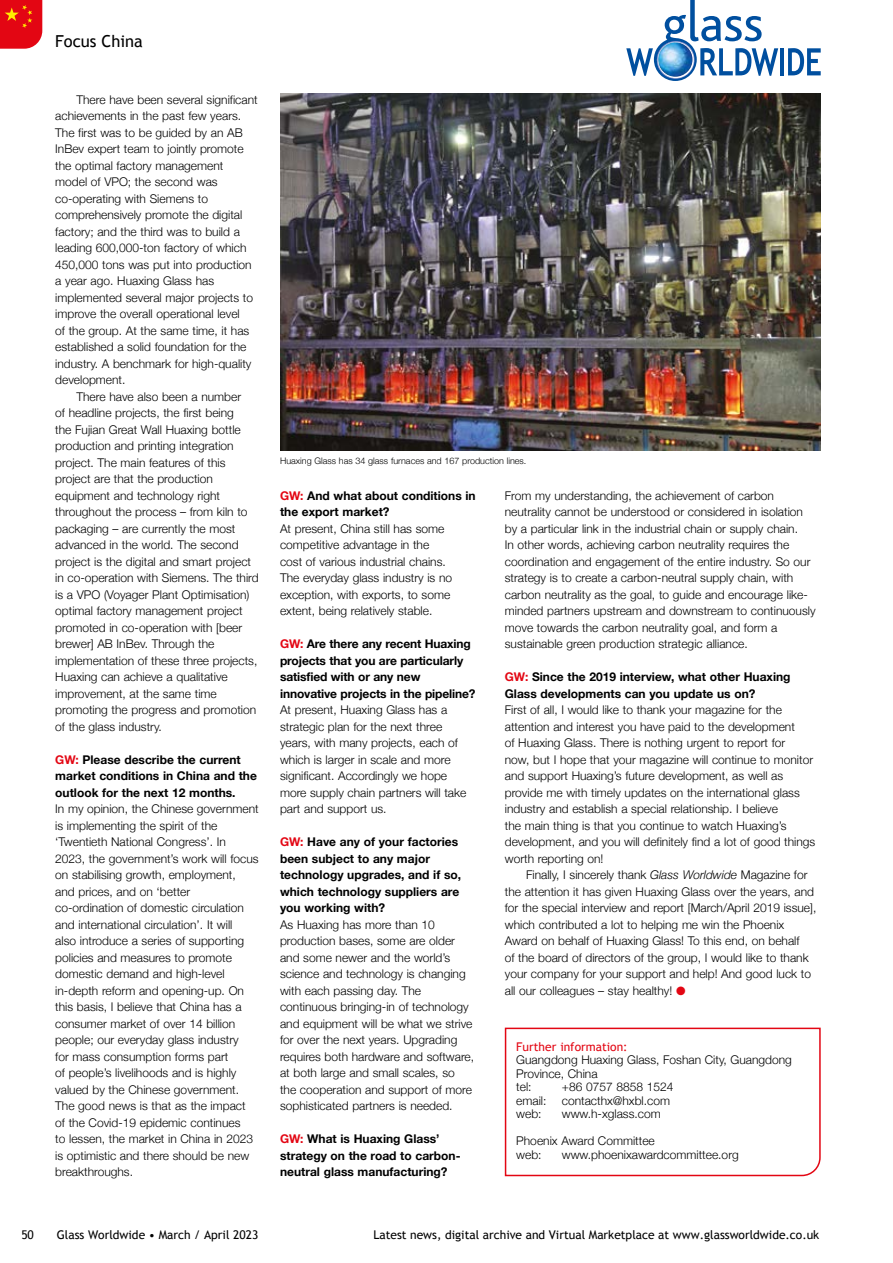
<style>
.page{position:relative;width:893px;height:1263px;background:#fff}
.page>*{position:absolute;margin:0;border:0;box-sizing:border-box;transform-origin:0 0}
.t1{font:16.5px "Trebuchet MS";color:#000}
.t2{font:300 12px/16.5px "Helvetica Neue";color:#000}
.t3{font:700 12px/16.5px "Helvetica Neue";color:#000}
.t4{font:12px "Trebuchet MS";color:#000}
.t5{font:12px "Trebuchet MS";color:#e30613}
.t6{font:300 9px "Helvetica Neue";color:#000}
.s1{color:#e30613}
.s2{font-style:italic}
</style>
<div class="page">
<svg style="left:504px;top:1027px;width:317px;height:150px"></svg>
<img style="left:280px;top:94px;width:541px;height:356px">
<svg style="left:0;top:0;width:42px;height:49px;background:#e51a1b"></svg>
<hr style="left:780px;top:48px;width:4px;height:27px;background:#004f9f">
<svg style="left:788px;top:48px;width:33px;height:27px"></svg>
<svg style="left:626px;top:0;width:152px;height:81px"></svg>
<svg style="left:656px;top:40px;width:39px;height:39px"></svg>
<img style="left:658px;top:42px;width:34px;height:35px;border-radius:17px">
<h1 class="t1" style="left:55px;top:32px;width:89px">Focus China</h1>
<p class="t2" style="left:55px;top:90px;width:204px;text-indent:21px">There have been several significant achievements in the past few years.<br>The first was to be guided by an AB InBev expert team to jointly promote the optimal factory management model of VPO; the second was co-operating with Siemens to comprehensively promote the digital factory; and the third was to build a leading 600,000-ton factory of which 450,000 tons was put into production a year ago. Huaxing Glass has implemented several major projects to improve the overall operational level<br>of the group. At the same time, it has established a solid foundation for the industry. A benchmark for high-quality development.</p>
<p class="t2" style="left:55px;top:387px;width:205px;text-indent:21px">There have also been a number<br>of headline projects, the first being<br>the Fujian Great Wall Huaxing bottle production and printing integration project. The main features of this project are that the production equipment and technology right throughout the process – from kiln to packaging – are currently the most advanced in the world. The second project is the digital and smart project in co-operation with Siemens. The third is a VPO (Voyager Plant Optimisation) optimal factory management project promoted in co-operation with [beer brewer] AB InBev. Through the implementation of these three projects, Huaxing can achieve a qualitative improvement, at the same time promoting the progress and promotion of the glass industry.</p>
<p class="t3" style="left:55px;top:751px;width:203px"><span class="s1">GW:</span> Please describe the current market conditions in China and the outlook for the next 12 months.</p>
<p class="t2" style="left:55px;top:800px;width:205px">In my opinion, the Chinese government is implementing the spirit of the ‘Twentieth National Congress’. In 2023, the government’s work will focus on stabilising growth, employment,<br>and prices, and on ‘better co-ordination of domestic circulation and international circulation’. It will<br>also introduce a series of supporting policies and measures to promote domestic demand and high-level in-depth reform and opening-up. On this basis, I believe that China has a consumer market of over 14 billion people; our everyday glass industry<br>for mass consumption forms part<br>of people’s livelihoods and is highly valued by the Chinese government.<br>The good news is that as the impact<br>of the Covid-19 epidemic continues<br>to lessen, the market in China in 2023 is optimistic and there should be new breakthroughs.</p>
<p class="t6" style="left:280px;top:453px;width:248px">Huaxing Glass has 34 glass furnaces and 167 production lines.</p>
<p class="t3" style="left:280px;top:487px;width:197px"><span class="s1">GW:</span> And what about conditions in the export market?</p>
<p class="t2" style="left:280px;top:519px;width:174px">At present, China still has some competitive advantage in the cost of various industrial chains.<br>The everyday glass industry is no exception, with exports, to some extent, being relatively stable.</p>
<p class="t3" style="left:280px;top:636px;width:197px"><span class="s1">GW:</span> Are there any recent Huaxing projects that you are particularly satisfied with or any new innovative projects in the pipeline?</p>
<p class="t2" style="left:280px;top:701px;width:188px">At present, Huaxing Glass has a strategic plan for the next three years, with many projects, each of which is larger in scale and more significant. Accordingly we hope more supply chain partners will take part and support us.</p>
<p class="t3" style="left:280px;top:834px;width:183px"><span class="s1">GW:</span> Have any of your factories been subject to any major technology upgrades, and if so, which technology suppliers are you working with?</p>
<p class="t2" style="left:280px;top:915px;width:196px">As Huaxing has more than 10 production bases, some are older and some newer and the world’s science and technology is changing with each passing day. The continuous bringing-in of technology and equipment will be what we strive for over the next years. Upgrading requires both hardware and software, at both large and small scales, so<br>the cooperation and support of more sophisticated partners is needed.</p>
<p class="t3" style="left:280px;top:1131px;width:182px"><span class="s1">GW:</span> What is Huaxing Glass’ strategy on the road to carbon&shy;neutral glass manufacturing?</p>
<p class="t2" style="left:505px;top:486px;width:312px">From my understanding, the achievement of carbon neutrality cannot be understood or considered in isolation by a particular link in the industrial chain or supply chain.<br>In other words, achieving carbon neutrality requires the coordination and engagement of the entire industry. So our strategy is to create a carbon-neutral supply chain, with carbon neutrality as the goal, to guide and encourage like&shy;minded partners upstream and downstream to continuously move towards the carbon neutrality goal, and form a sustainable green production strategic alliance.</p>
<p class="t3" style="left:505px;top:669px;width:287px"><span class="s1">GW:</span> Since the 2019 interview, what other Huaxing<br>Glass developments can you update us on?</p>
<p class="t2" style="left:505px;top:701px;width:312px">First of all, I would like to thank your magazine for the attention and interest you have paid to the development<br>of Huaxing Glass. There is nothing urgent to report for<br>now, but I hope that your magazine will continue to monitor and support Huaxing’s future development, as well as provide me with timely updates on the international glass industry and establish a special relationship. I believe<br>the main thing is that you continue to watch Huaxing’s development, and you will definitely find a lot of good things worth reporting on!</p>
<p class="t2" style="left:505px;top:866px;width:313px;text-indent:21px">Finally, I sincerely thank <span class="s2">Glass Worldwide</span> Magazine for the attention it has given Huaxing Glass over the years, and for the special interview and report [March/April 2019 issue], which contributed a lot to helping me win the Phoenix Award on behalf of Huaxing Glass! To this end, on behalf<br>of the board of directors of the group, I would like to thank your company for your support and help! And good luck to all our colleagues – stay healthy! <span class="s1">●</span></p>
<p class="t5" style="left:516px;top:1039px;width:113px">Further information:</p>
<p class="t2" style="left:516px;top:1052px;width:277px;line-height:13.5px">Guangdong Huaxing Glass, Foshan City, Guangdong<br>Province, China<br>tel:</p>
<p class="t2" style="left:562px;top:1078px;width:113px">+86 0757 8858 1524</p>
<p class="t2" style="left:516px;top:1091px;width:32px">email:</p>
<p class="t2" style="left:562px;top:1091px;width:110px">contacthx@hxbl.com</p>
<p class="t2" style="left:516px;top:1105px;width:27px">web:</p>
<p class="t2" style="left:562px;top:1105px;width:100px">www.h-xglass.com</p>
<p class="t2" style="left:516px;top:1133px;width:140px;line-height:13.5px">Phoenix Award Committee web:</p>
<p class="t2" style="left:562px;top:1145px;width:178px">www.phoenixawardcommittee.org</p>
<p class="t4" style="left:21px;top:1228px;width:14px">50</p>
<p class="t4" style="left:57px;top:1228px;width:203px">Glass Worldwide • March / April 2023</p>
<p class="t4" style="left:373px;top:1228px;width:447px">Latest news, digital archive and Virtual Marketplace at www.glassworldwide.co.uk</p>
</div>
